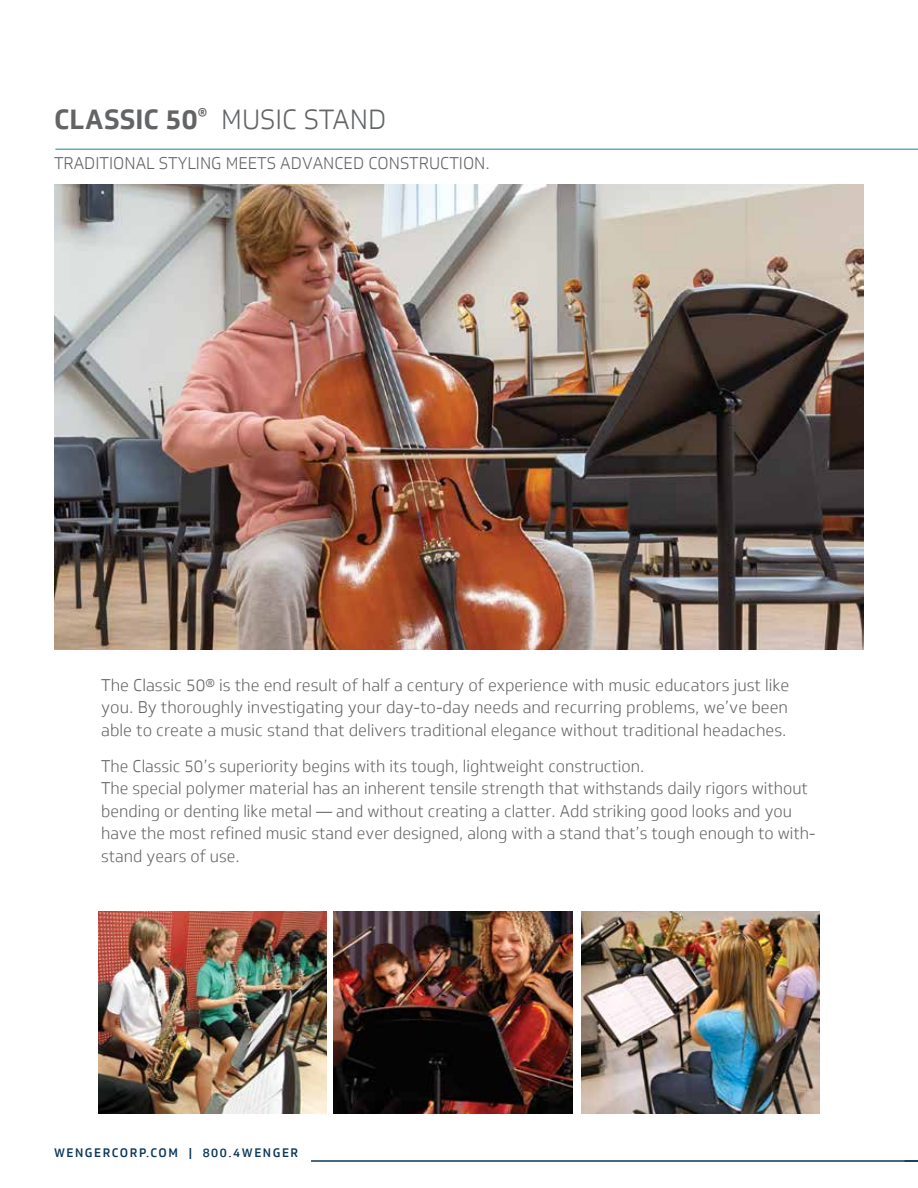
<style>
.page{position:relative;width:918px;height:1188px;background:#fff}
.page>*{position:absolute;margin:0;border:0;box-sizing:border-box;transform-origin:0 0}
.t1{font:300 27px "Soleto";color:#636466}
.t2{font:300 16.5px/22.5px "Soleto";color:#636466;text-align:justify}
.t3{font:500 12px "Soleto";letter-spacing:.13em;color:#0b3758}
.s1{font-weight:700}
</style>
<div class="page">
<hr style="left:311px;top:1160px;width:607px;height:2px;background:#0b3758">
<img style="left:54px;top:184px;width:810px;height:466px">
<hr style="left:55px;top:148px;width:863px;height:2px;background:#67abbb">
<img style="left:334px;top:912px;width:239px;height:201px">
<img style="left:581px;top:912px;width:239px;height:201px">
<img style="left:98px;top:912px;width:229px;height:201px">
<h1 class="t1" style="left:54px;top:103px;width:334px"><span class="s1">CLASSIC 50</span><sup>®</sup> MUSIC STAND</h1>
<p class="t2" style="left:54px;top:152px;width:437px">TRADITIONAL STYLING MEETS ADVANCED CONSTRUCTION.</p>
<p class="t2" style="left:101px;top:674px;width:690px">The Classic 50® is the end result of half a century of experience with music educators just like you. By thoroughly investigating your day-to-day needs and recurring problems, we’ve been able to create a music stand that delivers traditional elegance without traditional headaches.</p>
<p class="t2" style="left:101px;top:755px;width:716px;text-align:left">The Classic 50’s superiority begins with its tough, lightweight construction.<br>The special polymer material has an inherent tensile strength that withstands daily rigors without bending or denting like metal — and without creating a clatter. Add striking good looks and you have the most refined music stand ever designed, along with a stand that’s tough enough to with&shy;stand years of use.</p>
<p class="t3" style="left:54px;top:1145px;width:246px">WENGERCORP.COM | 800.4WENGER</p>
</div>
